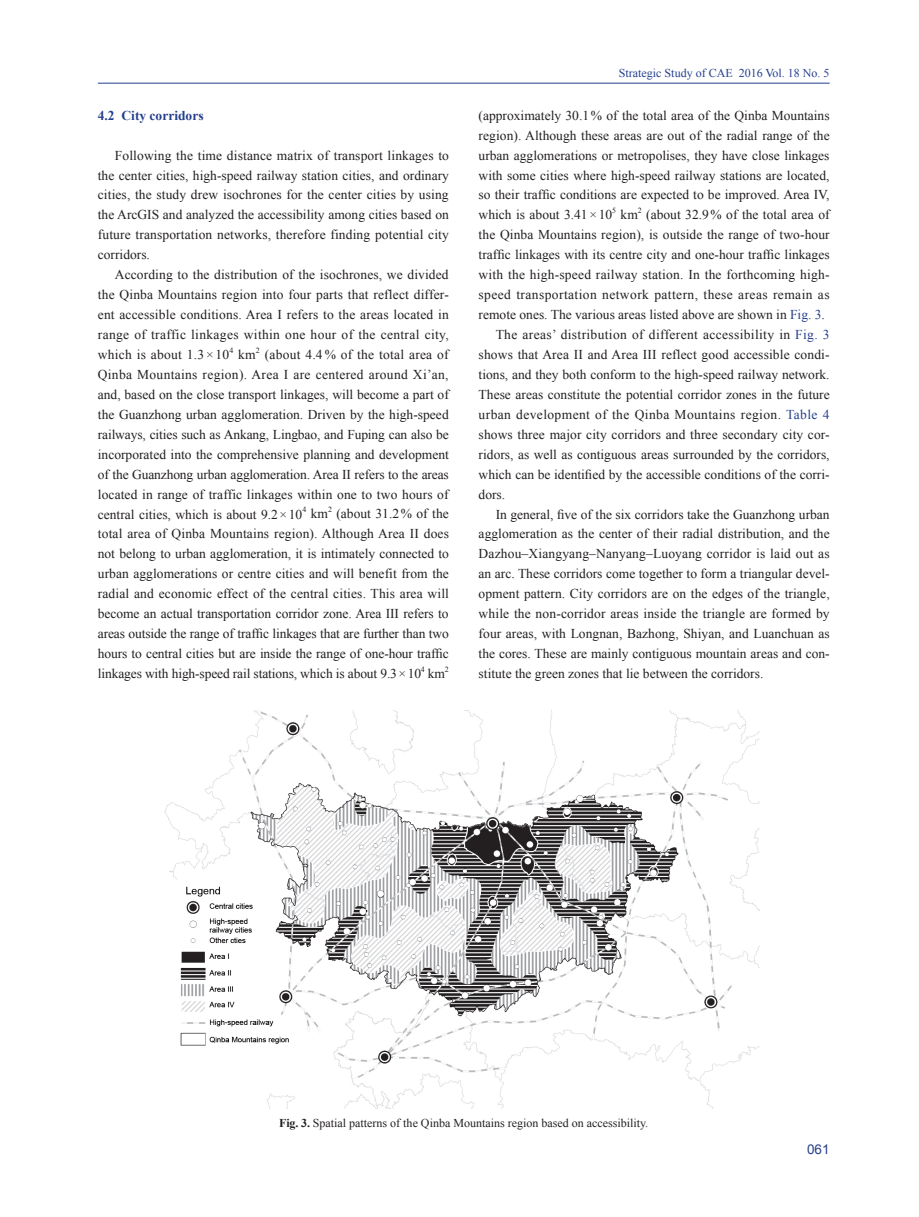
<style>
.page{position:relative;width:919px;height:1217px;background:#fff}
.page>*{position:absolute;margin:0;border:0;box-sizing:border-box;transform-origin:0 0}
.t1{font:13.5px/20px "Times New Roman";letter-spacing:.005em;color:#231f20;text-align:justify}
.t2{font:13.5px "Times New Roman";letter-spacing:.03em;color:#231f20}
.t3{font:13.5px "Times New Roman";letter-spacing:.025em;color:#231f20}
.t4{font:700 13.5px "Times New Roman";color:#253f8e}
.t5{font:13.5px "Arial";color:#253f8e}
.t6{font:12px "Times New Roman";color:#231f20}
.t7{font:12px "Times New Roman";color:#253f8e}
.t8{font:7.8px "Times New Roman";color:#231f20}
.s1{color:#253f8e}
.s2{font-weight:700}
</style>
<div class="page">
<hr style="left:98px;top:83px;width:731px;height:1px;background:#253f8e">
<img style="left:164px;top:710px;width:595px;height:398px">
<p class="t4" style="left:98px;top:106px;width:107px">4.2 City corridors</p>
<p class="t1" style="left:98px;top:145px;width:352px;text-indent:17px">Following the time distance matrix of transport linkages to the center cities, high-speed railway station cities, and ordinary cities, the study drew isochrones for the center cities by using the ArcGIS and analyzed the accessibility among cities based on future transportation networks, therefore finding potential city corridors.</p>
<p class="t1" style="left:98px;top:264px;width:352px;text-indent:17px">According to the distribution of the isochrones, we divided the Qinba Mountains region into four parts that reflect differ&shy;ent accessible conditions. Area I refers to the areas located in range of traffic linkages within one hour of the central city, which is about 1.3 ×10</p>
<p class="t8" style="left:229px;top:344px;width:5px">4</p>
<p class="t1" style="left:238px;top:344px;width:19px">km</p>
<p class="t8" style="left:256px;top:344px;width:5px">2</p>
<p class="t1" style="left:98px;top:344px;width:352px;text-indent:167px">(about 4.4 % of the total area of Qinba Mountains region). Area I are centered around Xi’an, and, based on the close transport linkages, will become a part of the Guanzhong urban agglomeration. Driven by the high-speed railways, cities such as Ankang, Lingbao, and Fuping can also be incorporated into the comprehensive planning and development of the Guanzhong urban agglomeration. Area II refers to the areas located in range of traffic linkages within one to two hours of central cities, which is about 9.2 ×10</p>
<p class="t8" style="left:302px;top:504px;width:5px">4</p>
<p class="t1" style="left:311px;top:503px;width:19px">km</p>
<p class="t8" style="left:328px;top:504px;width:5px">2</p>
<p class="t1" style="left:98px;top:503px;width:352px;text-indent:238px">(about 31.2 % of the total area of Qinba Mountains region). Although Area II does not belong to urban agglomeration, it is intimately connected to urban agglomerations or centre cities and will benefit from the radial and economic effect of the central cities. This area will become an actual transportation corridor zone. Area III refers to areas outside the range of traffic linkages that are further than two hours to central cities but are inside the range of one-hour traffic linkages with high-speed rail stations, which is about 9.3×10</p>
<p class="t8" style="left:421px;top:663px;width:5px">4</p>
<p class="t1" style="left:428px;top:663px;width:19px">km</p>
<p class="t8" style="left:445px;top:663px;width:5px">2</p>
<p class="t7" style="left:619px;top:65px;width:212px">Strategic Study of CAE 2016 Vol. 18 No. 5</p>
<p class="t1" style="left:478px;top:105px;width:352px">(approximately 30.1 % of the total area of the Qinba Mountains region). Although these areas are out of the radial range of the urban agglomerations or metropolises, they have close linkages with some cities where high-speed railway stations are located, so their traffic conditions are expected to be improved. Area IV, which is about 3.41 × 10</p>
<p class="t8" style="left:612px;top:205px;width:5px">5</p>
<p class="t1" style="left:620px;top:205px;width:19px">km</p>
<p class="t8" style="left:637px;top:205px;width:5px">2</p>
<p class="t1" style="left:646px;top:205px;width:185px">(about 32.9 % of the total area of</p>
<p class="t1" style="left:478px;top:224px;width:352px">the Qinba Mountains region), is outside the range of two-hour</p>
<p class="t1" style="left:478px;top:244px;width:352px">traffic linkages with its centre city and one-hour traffic linkages</p>
<p class="t1" style="left:478px;top:264px;width:352px">with the high-speed railway station. In the forthcoming high-</p>
<p class="t2" style="left:478px;top:285px;width:352px">speed transportation network pattern, these areas remain as</p>
<p class="t1" style="left:478px;top:304px;width:348px">remote ones. The various areas listed above are shown in <span class="s1">Fig. 3</span>.</p>
<p class="t3" style="left:495px;top:325px;width:335px">The areas’ distribution of different accessibility in <span class="s1">Fig. 3</span></p>
<p class="t1" style="left:478px;top:344px;width:352px">shows that Area II and Area III reflect good accessible condi-</p>
<p class="t1" style="left:478px;top:364px;width:352px">tions, and they both conform to the high-speed railway network.</p>
<p class="t1" style="left:478px;top:384px;width:352px">These areas constitute the potential corridor zones in the future</p>
<p class="t2" style="left:478px;top:405px;width:352px">urban development of the Qinba Mountains region. <span class="s1">Table 4</span></p>
<p class="t1" style="left:478px;top:424px;width:352px">shows three major city corridors and three secondary city cor-</p>
<p class="t1" style="left:478px;top:444px;width:352px">ridors, as well as contiguous areas surrounded by the corridors,</p>
<p class="t1" style="left:478px;top:464px;width:352px">which can be identified by the accessible conditions of the corri-</p>
<p class="t1" style="left:478px;top:484px;width:28px">dors.</p>
<p class="t1" style="left:495px;top:503px;width:335px">In general, five of the six corridors take the Guanzhong urban</p>
<p class="t1" style="left:478px;top:523px;width:352px">agglomeration as the center of their radial distribution, and the</p>
<p class="t1" style="left:478px;top:543px;width:352px">Dazhou–Xiangyang–Nanyang–Luoyang corridor is laid out as</p>
<p class="t1" style="left:478px;top:563px;width:352px">an arc. These corridors come together to form a triangular devel-</p>
<p class="t1" style="left:478px;top:583px;width:352px">opment pattern. City corridors are on the edges of the triangle,</p>
<p class="t1" style="left:478px;top:603px;width:352px">while the non-corridor areas inside the triangle are formed by</p>
<p class="t1" style="left:478px;top:623px;width:352px">four areas, with Longnan, Bazhong, Shiyan, and Luanchuan as</p>
<p class="t1" style="left:478px;top:643px;width:352px">the cores. These are mainly contiguous mountain areas and con-</p>
<p class="t1" style="left:478px;top:663px;width:286px">stitute the green zones that lie between the corridors.</p>
<p class="t6" style="left:279px;top:1114px;width:370px"><span class="s2">Fig. 3.</span> Spatial patterns of the Qinba Mountains region based on accessibility.</p>
<p class="t5" style="left:807px;top:1140px;width:24px">061</p>
</div>
